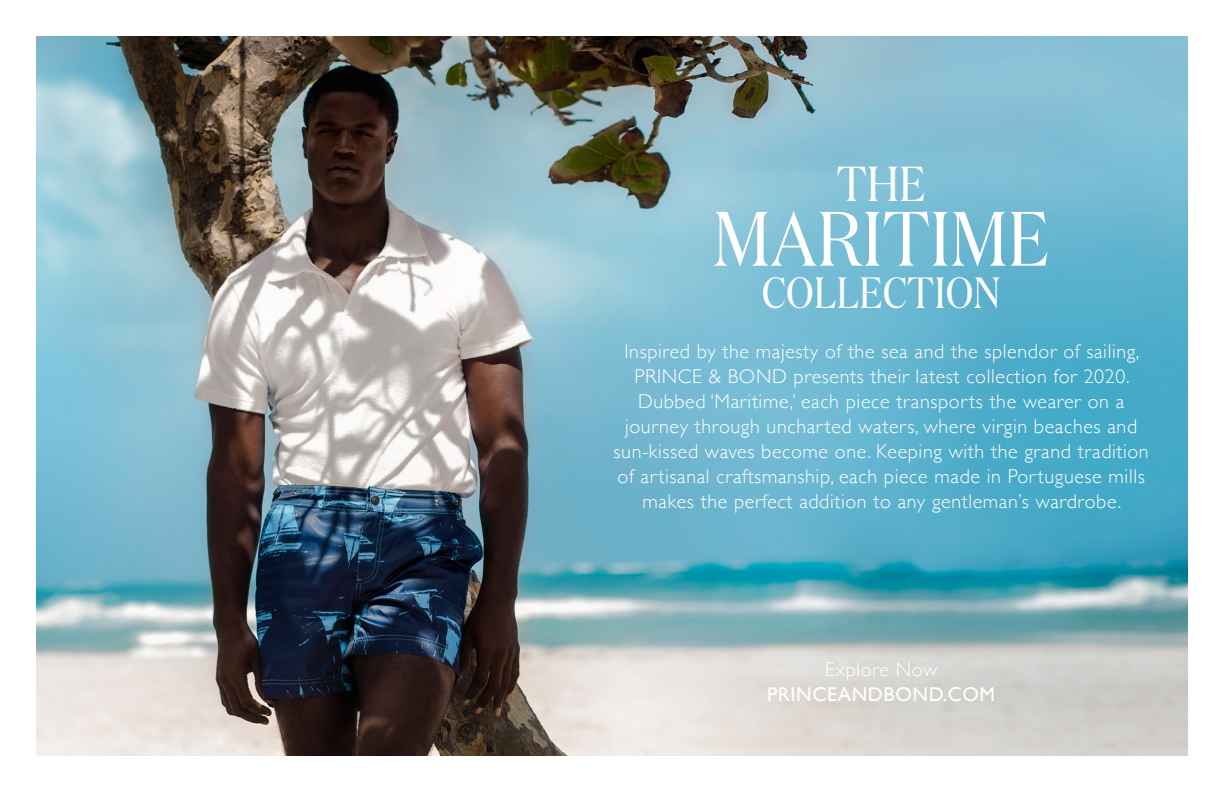
<style>
.page{position:relative;width:1224px;height:792px;background:#fff}
.page>*{position:absolute;margin:0;border:0;box-sizing:border-box;transform-origin:0 0}
.t1{font:76.8px "Domaine Disp Nar";color:#fff}
.t2{font:49px "Domaine Disp Nar";color:#fff}
.t3{font:43.7px "Domaine Disp Nar";color:#fff}
.t4{font:300 20px/25px "Gill Sans";letter-spacing:.03em;color:#fff;text-align:center}
.t5{font:20px "Gill Sans";letter-spacing:.03em;color:#fff}
</style>
<div class="page">
<img style="left:36px;top:36px;width:1152px;height:720px">
<h2 class="t2" style="left:836px;top:154px;width:91px">THE</h2>
<h1 class="t1" style="left:713px;top:193px;width:338px">MARITIME</h1>
<h3 class="t3" style="left:762px;top:267px;width:240px">COLLECTION</h3>
<p class="t4" style="left:614px;top:338px;width:537px">Inspired by the majesty of the sea and the splendor of sailing, PRINCE &amp; BOND presents their latest collection for 2020.<br>Dubbed ‘Maritime,’ each piece transports the wearer on a journey through uncharted waters, where virgin beaches and sun-kissed waves become one. Keeping with the grand tradition of artisanal craftsmanship, each piece made in Portuguese mills makes the perfect addition to any gentleman’s wardrobe.</p>
<p class="t4" style="left:825px;top:656px;width:114px">Explore Now</p>
<p class="t5" style="left:767px;top:682px;width:230px">PRINCEANDBOND.COM</p>
</div>
